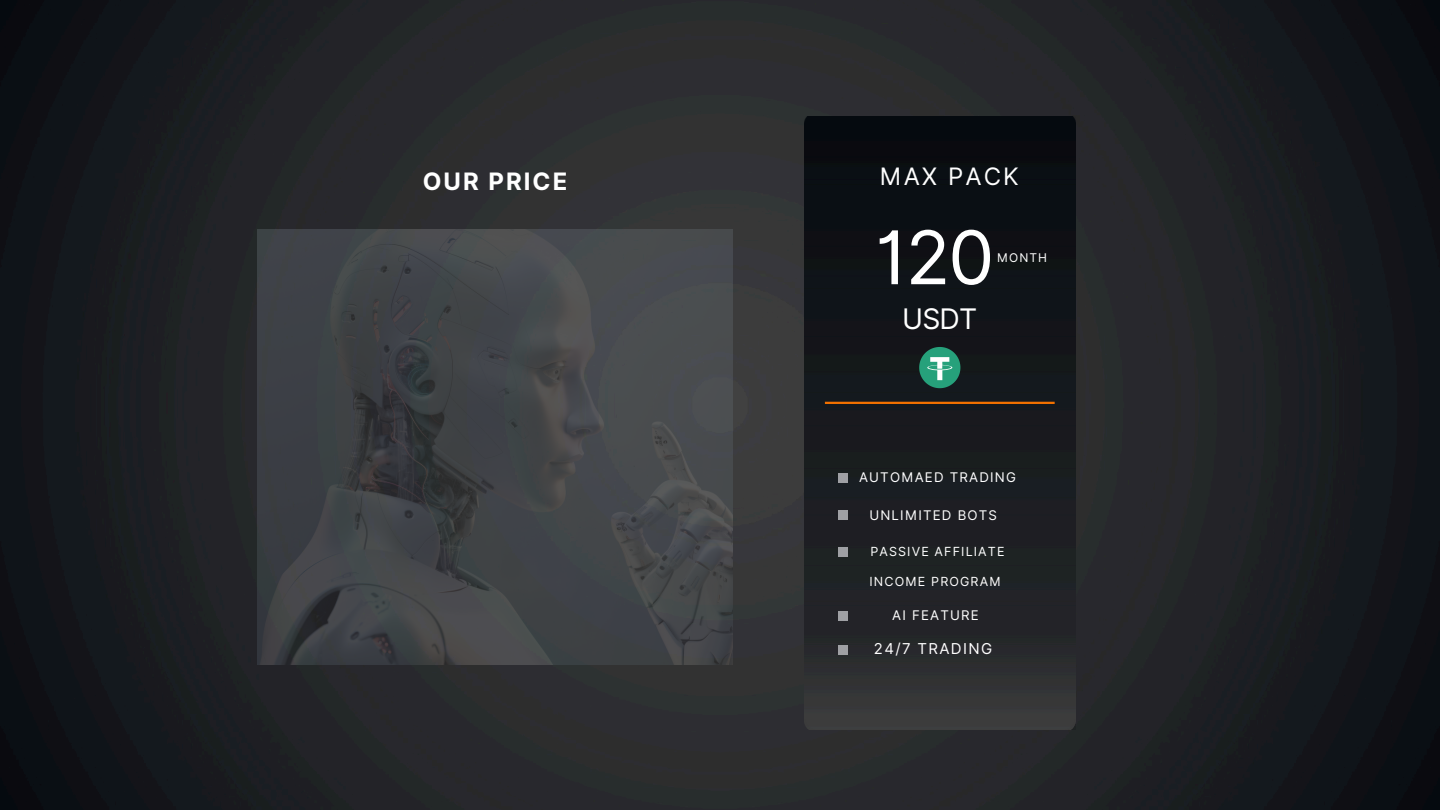
<style>
.page{position:relative;width:1440px;height:810px;background:#fff}
.page>*{position:absolute;margin:0;border:0;box-sizing:border-box;transform-origin:0 0}
.t1{font:74px "Inter";color:#fff}
.t2{font:28.3px "Inter";color:#fff}
.t3{font:700 24px "Inter";letter-spacing:.085em;color:#fff}
.t4{font:24px "Inter";letter-spacing:.085em;color:#fff}
.t5{font:15px "Inter";letter-spacing:.09em;color:#fff}
.t6{font:13.3px "Inter";letter-spacing:.09em;color:#fff}
.t7{font:12.5px "Inter";letter-spacing:.09em;color:#fff}
.t8{font:12px "Inter";letter-spacing:.085em;color:#fff}
</style>
<div class="page">
<img style="left:0;top:0;width:1440px;height:810px">
<img style="left:804px;top:116px;width:271px;height:613px">
<hr style="left:825px;top:402px;width:230px;height:2px;background:#f27100">
<div style="left:838px;top:473px;width:10px;height:10px;background:#9fa0a4"></div>
<div style="left:838px;top:510px;width:10px;height:10px;background:#9fa0a4"></div>
<div style="left:838px;top:547px;width:10px;height:10px;background:#9fa0a4"></div>
<div style="left:838px;top:611px;width:10px;height:10px;background:#9fa0a4"></div>
<div style="left:838px;top:645px;width:10px;height:10px;background:#9fa0a4"></div>
<svg style="left:919px;top:347px;width:41px;height:41px;background:#3c8f77"></svg>
<img style="left:257px;top:230px;width:476px;height:434px">
<h3 class="t3" style="left:423px;top:167px;width:146px">OUR PRICE</h3>
<p class="t4" style="left:880px;top:162px;width:141px">MAX PACK</p>
<p class="t1" style="left:875px;top:213px;width:121px">120</p>
<p class="t2" style="left:902px;top:302px;width:77px">USDT</p>
<p class="t8" style="left:997px;top:250px;width:51px">MONTH</p>
<p class="t6" style="left:859px;top:469px;width:158px">AUTOMAED TRADING</p>
<h4 class="t6" style="left:869px;top:507px;width:129px">UNLIMITED BOTS</h4>
<h2 class="t7" style="left:870px;top:544px;width:136px">PASSIVE AFFILIATE</h2>
<p class="t7" style="left:869px;top:574px;width:133px">INCOME PROGRAM</p>
<p class="t6" style="left:892px;top:607px;width:88px">AI FEATURE</p>
<h1 class="t5" style="left:874px;top:640px;width:120px">24/7 TRADING</h1>
</div>
